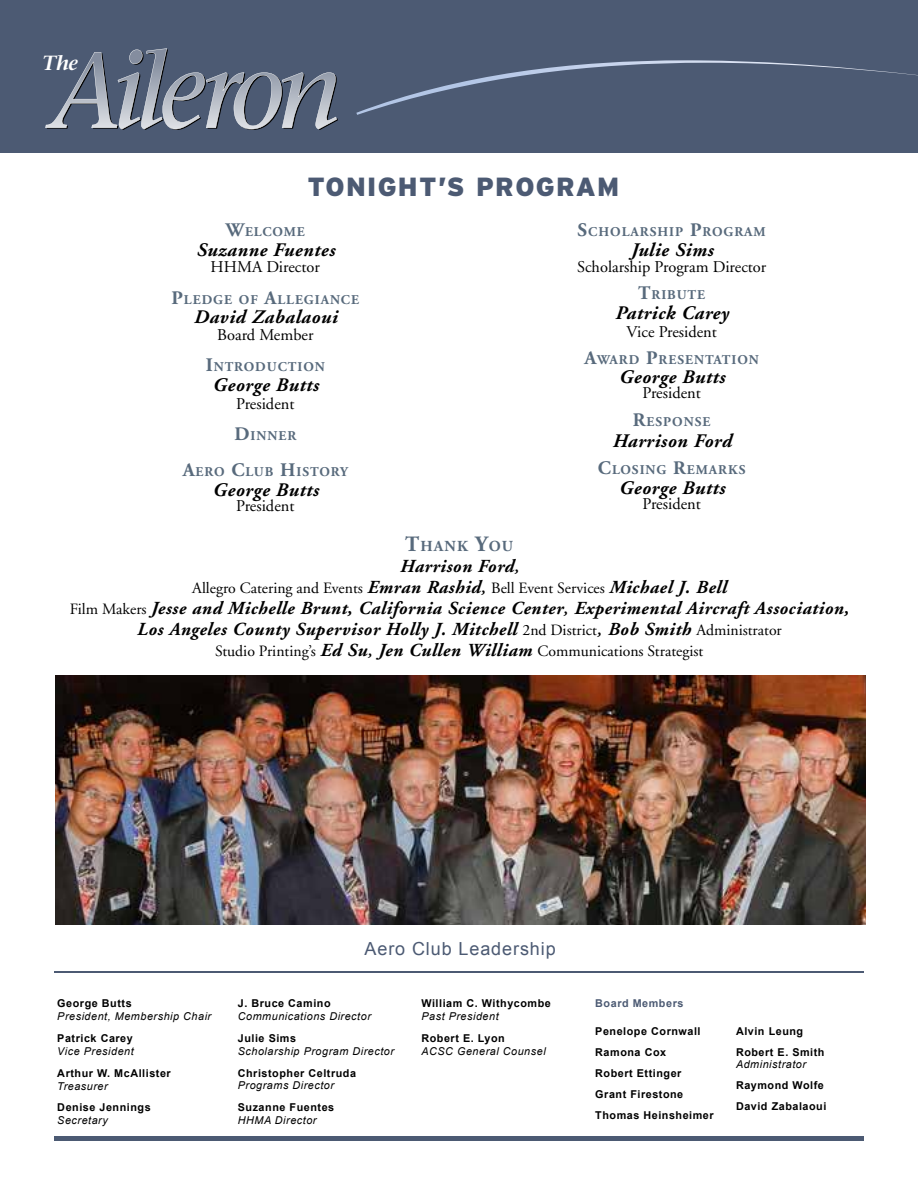
<style>
.page{position:relative;width:918px;height:1188px;background:#fff}
.page>*{position:absolute;margin:0;border:0;box-sizing:border-box;transform-origin:0 0}
.t1{font:900 26.25px "Interstate";letter-spacing:.05em;color:#4c5a73}
.t2{font:italic 600 20.4px "Stone Serif";color:#fff}
.t3{font:italic 700 19.2px "Adobe Garamond";letter-spacing:.03em;color:#000}
.t4{font:italic 700 18.3px/21px "Adobe Garamond";letter-spacing:.03em;color:#000;text-align:center}
.t5{font:18px "Arial";letter-spacing:.05em;color:#4c5a73}
.t6{font:16.35px "Adobe Garamond";color:#000}
.t7{font:15.75px "Adobe Garamond";color:#000}
.t8{font:700 15.3px "Adobe Garamond";color:#586a7c}
.t9{font:700 13.35px "Adobe Garamond";letter-spacing:.07em;color:#586a7c}
.t10{font:700 10.8px/21px "Arial";letter-spacing:.05em;color:#000}
.t11{font:italic 10.8px "Arial";letter-spacing:.05em;color:#000}
.t12{font:700 10.8px "Arial";letter-spacing:.05em;color:#4c5a73}
.s1{font-size:19.2px}
.s2{font-size:21.9px}
.s3{font-weight:600}
.s4{font-weight:700;font-style:italic;font-size:18.3px}
.s5{font-weight:600;font-style:italic;font-size:18.3px}
.s6{font-weight:400;font-style:normal;font-size:15.75px}
</style>
<div class="page">
<div style="left:0;top:0;width:918px;height:153px;background:#4c5a73"></div>
<svg style="left:45px;top:48px;width:293px;height:82px"></svg>
<svg style="left:356px;top:60px;width:562px;height:55px"></svg>
<hr style="left:54px;top:971px;width:810px;height:2px;background:#4c5a73">
<img style="left:55px;top:676px;width:810px;height:248px">
<div style="left:54px;top:1136px;width:810px;height:5px;background:#4c5a73"></div>
<h2 class="t2" style="left:42px;top:50px;width:38px">The</h2>
<h1 class="t1" style="left:308px;top:171px;width:313px">TONIGHT’S PROGRAM</h1>
<p class="t9" style="left:226px;top:225px;width:81px"><span class="s1">W</span>ELCOME</p>
<h3 class="t3" style="left:196px;top:239px;width:140px">Suzanne Fuentes</h3>
<h3 class="t6" style="left:211px;top:258px;width:111px">HHMA Director</h3>
<p class="t9" style="left:172px;top:292px;width:189px"><span class="s1">P</span>LEDGE OF <span class="s1">A</span>LLEGIANCE</p>
<h3 class="t3" style="left:194px;top:307px;width:145px">David Zabalaoui</h3>
<h3 class="t6" style="left:217px;top:326px;width:98px">Board Member</h3>
<p class="t9" style="left:206px;top:360px;width:121px"><span class="s1">I</span>NTRODUCTION</p>
<h3 class="t3" style="left:212px;top:374px;width:108px">George Butts</h3>
<h3 class="t6" style="left:236px;top:395px;width:60px">President</h3>
<p class="t9" style="left:234px;top:429px;width:63px"><span class="s1">D</span>INNER</p>
<p class="t9" style="left:183px;top:465px;width:167px"><span class="s1">A</span>ERO <span class="s1">C</span>LUB <span class="s1">H</span>ISTORY</p>
<h3 class="t3" style="left:212px;top:479px;width:108px">George Butts</h3>
<h3 class="t6" style="left:236px;top:497px;width:60px">President</h3>
<p class="t9" style="left:578px;top:225px;width:190px"><span class="s1">S</span>CHOLARSHIP <span class="s1">P</span>ROGRAM</p>
<h3 class="t3" style="left:630px;top:239px;width:84px">Julie Sims</h3>
<h3 class="t6" style="left:577px;top:258px;width:191px">Scholarship Program Director</h3>
<p class="t9" style="left:638px;top:288px;width:68px"><span class="s1">T</span>RIBUTE</p>
<h3 class="t3" style="left:615px;top:302px;width:115px">Patrick Carey</h3>
<h3 class="t6" style="left:626px;top:323px;width:92px">Vice President</h3>
<p class="t9" style="left:584px;top:352px;width:176px"><span class="s1">A</span>WARD <span class="s1">P</span>RESENTATION</p>
<h3 class="t3" style="left:619px;top:367px;width:108px">George Butts</h3>
<h3 class="t6" style="left:643px;top:384px;width:60px">President</h3>
<p class="t9" style="left:633px;top:414px;width:79px"><span class="s1">R</span>ESPONSE</p>
<h3 class="t3" style="left:612px;top:430px;width:120px">Harrison Ford</h3>
<p class="t9" style="left:598px;top:463px;width:149px"><span class="s1">C</span>LOSING <span class="s1">R</span>EMARKS</p>
<h3 class="t3" style="left:619px;top:477px;width:108px">George Butts</h3>
<h3 class="t6" style="left:643px;top:495px;width:60px">President</h3>
<h3 class="t8" style="left:405px;top:538px;width:109px"><span class="s2">T</span>HANK <span class="s2">Y</span>OU</h3>
<h3 class="t4" style="left:400px;top:556px;width:121px">Harrison Ford<span class="s3">,</span></h3>
<h3 class="t7" style="left:192px;top:580px;width:535px">Allegro Catering and Events <span class="s4">Emran Rashid</span><span class="s5">,</span> Bell Event Services <span class="s4">Michael J. Bell</span></h3>
<h3 class="t4" style="left:70px;top:598px;width:780px"><span class="s6">Film Makers</span> Jesse and Michelle Brunt, California Science Center<span class="s3">,</span> Experimental Aircraft Association,<br>Los Angeles County Supervisor Holly J. Mitchell <span class="s6">2nd District</span><span class="s3">,</span> Bob Smith <span class="s6">Administrator</span></h3>
<h3 class="t7" style="left:215px;top:643px;width:490px">Studio Printing’s <span class="s4">Ed Su</span><span class="s5">,</span> <span class="s4">Jen Cullen William</span> Communications Strategist</h3>
<p class="t10" style="left:57px;top:993px;width:76px">George Butts</p>
<p class="t11" style="left:57px;top:1009px;width:155px">President, Membership Chair</p>
<p class="t10" style="left:57px;top:1028px;width:77px">Patrick Carey</p>
<p class="t11" style="left:57px;top:1044px;width:78px">Vice President</p>
<p class="t10" style="left:57px;top:1063px;width:115px">Arthur W. McAllister</p>
<p class="t11" style="left:57px;top:1079px;width:52px">Treasurer</p>
<p class="t10" style="left:57px;top:1098px;width:95px">Denise Jennings</p>
<p class="t11" style="left:57px;top:1114px;width:52px">Secretary</p>
<h3 class="t5" style="left:365px;top:937px;width:193px">Aero Club Leadership</h3>
<p class="t10" style="left:238px;top:993px;width:94px">J. Bruce Camino</p>
<p class="t11" style="left:238px;top:1009px;width:135px">Communications Director</p>
<p class="t10" style="left:238px;top:1028px;width:60px">Julie Sims</p>
<p class="t11" style="left:238px;top:1044px;width:158px">Scholarship Program Director</p>
<p class="t10" style="left:238px;top:1063px;width:120px">Christopher Celtruda</p>
<p class="t11" style="left:238px;top:1079px;width:98px">Programs Director</p>
<p class="t10" style="left:238px;top:1098px;width:98px">Suzanne Fuentes</p>
<p class="t11" style="left:238px;top:1114px;width:80px">HHMA Director</p>
<p class="t10" style="left:421px;top:993px;width:131px">William C. Withycombe</p>
<p class="t11" style="left:421px;top:1009px;width:79px">Past President</p>
<p class="t10" style="left:421px;top:1028px;width:85px">Robert E. Lyon</p>
<p class="t11" style="left:421px;top:1044px;width:126px">ACSC General Counsel</p>
<p class="t12" style="left:595px;top:996px;width:90px">Board Members</p>
<p class="t10" style="left:595px;top:1021px;width:120px">Penelope Cornwall<br>Ramona Cox<br>Robert Ettinger<br>Grant Firestone<br>Thomas Heinsheimer</p>
<p class="t10" style="left:736px;top:1021px;width:90px">Alvin Leung<br>Robert E. Smith</p>
<p class="t11" style="left:736px;top:1057px;width:72px">Administrator</p>
<p class="t10" style="left:736px;top:1075px;width:92px">Raymond Wolfe<br>David Zabalaoui</p>
</div>
